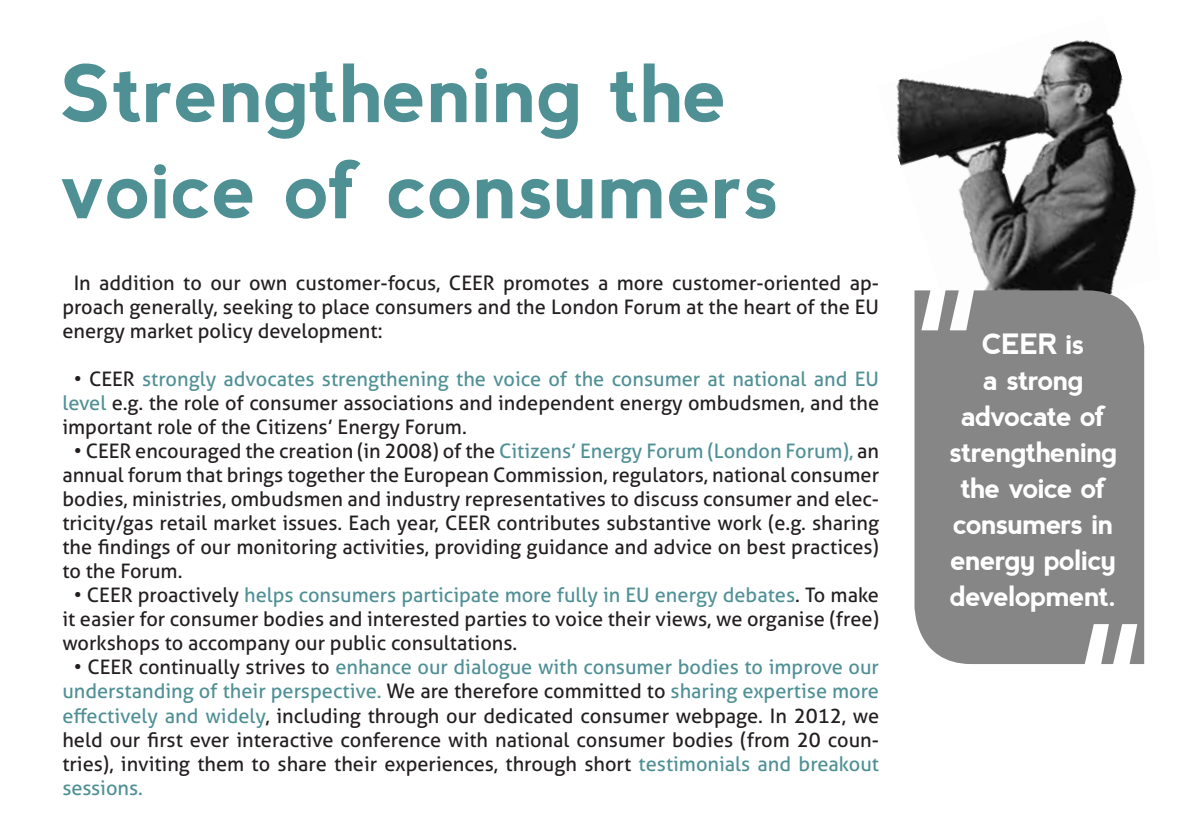
<style>
.page{position:relative;width:1191px;height:840px;background:#fff}
.page>*{position:absolute;margin:0;border:0;box-sizing:border-box;transform-origin:0 0}
.t1{font:700 80px "nevis";color:#4f9095}
.Overline_Light_17_21{font:700 28px/36px "nevis";letter-spacing:-.03em;color:#fff;text-align:center}
.t2{font:20px/24px "Aller";color:#231f20;text-align:justify}
.s1{color:#4f9095}
</style>
<div class="page">
<img style="left:896px;top:40px;width:241px;height:250px">
<div style="left:914px;top:290px;width:230px;height:373px;background:#868686"></div>
<p class="t1" style="left:61px;top:48px;width:668px">Strengthening the</p>
<p class="t1" style="left:61px;top:144px;width:720px">voice of consumers</p>
<p class="t2" style="left:62px;top:271px;width:818px;text-indent:11px">In addition to our own customer-focus, CEER promotes a more customer-oriented ap&shy;proach generally, seeking to place consumers and the London Forum at the heart of the EU energy market policy development:</p>
<p class="t2" style="left:62px;top:367px;width:818px;text-indent:11px">• CEER <span class="s1">strongly advocates strengthening the voice of the consumer at national and EU level</span> e.g. the role of consumer associations and independent energy ombudsmen, and the important role of the Citizens’ Energy Forum.</p>
<p class="t2" style="left:62px;top:439px;width:818px;text-indent:11px">• CEER encouraged the creation (in 2008) of the <span class="s1">Citizens’ Energy Forum (London Forum),</span> an annual forum that brings together the European Commission, regulators, national consumer bodies, ministries, ombudsmen and industry representatives to discuss consumer and elec&shy;tricity/gas retail market issues. Each year, CEER contributes substantive work (e.g. sharing the findings of our monitoring activities, providing guidance and advice on best practices) to the Forum.</p>
<p class="t2" style="left:62px;top:583px;width:818px;text-indent:11px">• CEER proactively <span class="s1">helps consumers participate more fully in EU energy debates</span>. To make it easier for consumer bodies and interested parties to voice their views, we organise (free) workshops to accompany our public consultations.</p>
<p class="t2" style="left:62px;top:655px;width:818px;text-indent:11px">• CEER continually strives to <span class="s1">enhance our dialogue with consumer bodies to improve our understanding of their perspective.</span> We are therefore committed to <span class="s1">sharing expertise more effectively and widely</span>, including through our dedicated consumer webpage. In 2012, we held our first ever interactive conference with national consumer bodies (from 20 coun&shy;tries), inviting them to share their experiences, through short <span class="s1">testimonials and breakout sessions.</span></p>
<p class="Overline_Light_17_21" style="left:949px;top:325px;width:169px">CEER is<br>a strong advocate of strengthening the voice of consumers in energy policy development.</p>
</div>
